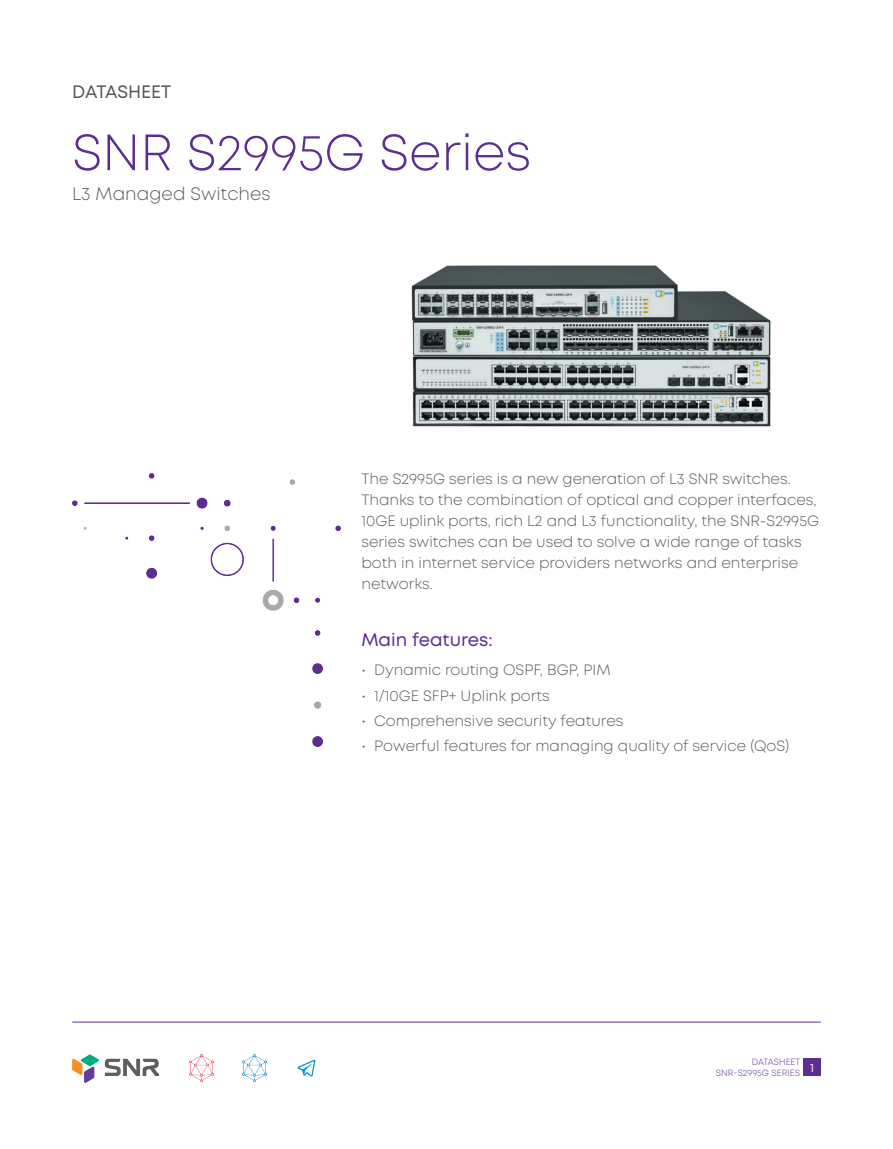
<style>
.page{position:relative;width:893px;height:1149px;background:#fff}
.page>*{position:absolute;margin:0;border:0;box-sizing:border-box;transform-origin:0 0}
.t1{font:300 51px "Mont";color:#5c2e91}
.t2{font:300 18px "Mont";color:#57585a}
.t3{font:18px "Mont";color:#5c2e91}
.t4{font:18px "Mont";letter-spacing:-.01em;color:#57585a}
.t5{font:300 15px/21px "Mont";color:#57585a}
.t6{font:300 9px/10.5px "Mont";color:#5c2e91}
</style>
<div class="page">
<img style="left:72px;top:473px;width:268px;height:273px">
<img style="left:72px;top:1054px;width:86px;height:27px">
<img style="left:297px;top:1059px;width:19px;height:17px">
<img style="left:243px;top:1054px;width:24px;height:27px">
<img style="left:190px;top:1054px;width:24px;height:27px">
<hr style="left:72px;top:1021px;width:749px;height:1px;background:#5c2e91">
<div style="left:803px;top:1058px;width:18px;height:17px;background:#5c2e91"></div>
<img style="left:411px;top:265px;width:360px;height:162px">
<p class="t4" style="left:72px;top:80px;width:100px">DATASHEET</p>
<p class="t1" style="left:72px;top:120px;width:460px">SNR S2995G Series</p>
<p class="t2" style="left:72px;top:182px;width:200px">L3 Managed Switches</p>
<p class="t5" style="left:361px;top:468px;width:459px">The S2995G series is a new generation of L3 SNR switches.<br>Thanks to the combination of optical and copper interfaces, 10GE uplink ports, rich L2 and L3 functionality, the SNR-S2995G series switches can be used to solve a wide range of tasks both in internet service providers networks and enterprise networks.</p>
<p class="t3" style="left:361px;top:628px;width:133px">Main features:</p>
<p class="t5" style="left:361px;top:659px;width:251px">• Dynamic routing OSPF, BGP, PIM</p>
<p class="t5" style="left:361px;top:684px;width:190px">• 1/10GE SFP+ Uplink ports</p>
<p class="t5" style="left:361px;top:710px;width:264px">• Comprehensive security features</p>
<p class="t5" style="left:361px;top:735px;width:429px">• Powerful features for managing quality of service (QoS)</p>
<p class="t6" style="left:716px;top:1056px;width:100px;text-indent:36px">DATASHEET<br>SNR-S2995G SERIES <sup>1</sup></p>
</div>
